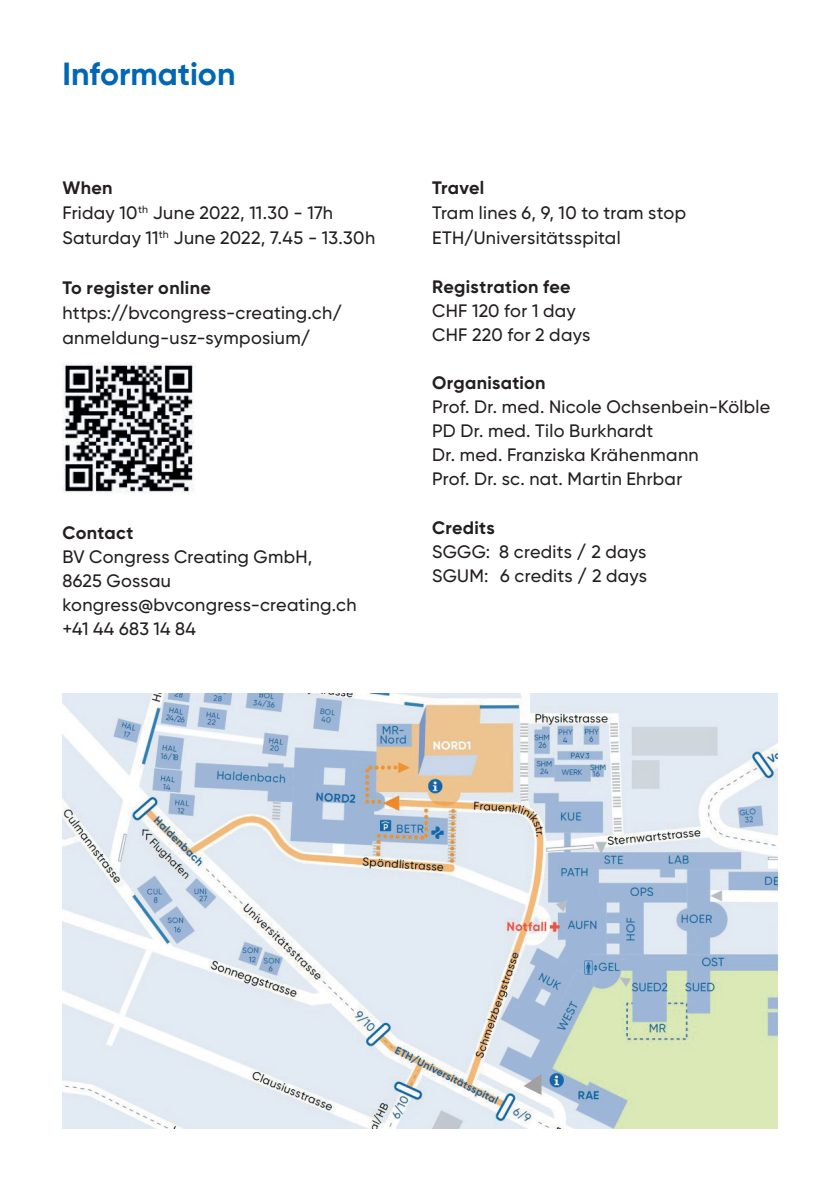
<style>
.page{position:relative;width:840px;height:1191px;background:#fff}
.page>*{position:absolute;margin:0;border:0;box-sizing:border-box;transform-origin:0 0}
.t1{font:700 32px "USZ Gilroy";color:#0166b3}
.t2{font:500 18px/24px "USZ Gilroy";letter-spacing:.015em;color:#231f20}
.t3{font:700 18px "USZ Gilroy";letter-spacing:.015em;color:#231f20}
.s1{font-weight:700}
</style>
<div class="page">
<img style="left:63px;top:363px;width:132px;height:132px">
<img style="left:62px;top:693px;width:715px;height:435px">
<h1 class="t1" style="left:62px;top:54px;width:174px">Information</h1>
<p class="t2" style="left:62px;top:175px;width:314px;line-height:25px"><span class="s1">When<br></span>Friday 10<sup>th</sup> June 2022, 11.30 - 17h<br>Saturday 11<sup>th</sup> June 2022, 7.45 - 13.30h</p>
<p class="t3" style="left:62px;top:277px;width:150px">To register online</p>
<p class="t2" style="left:62px;top:300px;width:281px;line-height:25px">https://bvcongress-creating.ch/ anmeldung-usz-symposium/</p>
<p class="t3" style="left:62px;top:522px;width:72px">Contact</p>
<p class="t2" style="left:62px;top:545px;width:295px">BV Congress Creating GmbH,<br>8625 Gossau kongress@bvcongress-creating.ch +41 44 683 14 84</p>
<p class="t3" style="left:432px;top:177px;width:54px">Travel</p>
<p class="t2" style="left:432px;top:200px;width:255px;line-height:25px">Tram lines 6, 9, 10 to tram stop<br>ETH/Universitätsspital</p>
<p class="t3" style="left:432px;top:276px;width:140px">Registration fee</p>
<p class="t2" style="left:432px;top:299px;width:159px">CHF 120 for 1 day<br>CHF 220 for 2 days</p>
<p class="t3" style="left:432px;top:372px;width:115px">Organisation</p>
<p class="t2" style="left:432px;top:395px;width:339px">Prof. Dr. med. Nicole Ochsenbein-Kölble<br>PD Dr. med. Tilo Burkhardt<br>Dr. med. Franziska Krähenmann<br>Prof. Dr. sc. nat. Martin Ehrbar</p>
<p class="t3" style="left:432px;top:517px;width:64px">Credits</p>
<p class="t2" style="left:432px;top:540px;width:216px">SGGG: 8 credits / 2 days<br>SGUM: 6 credits / 2 days</p>
</div>
